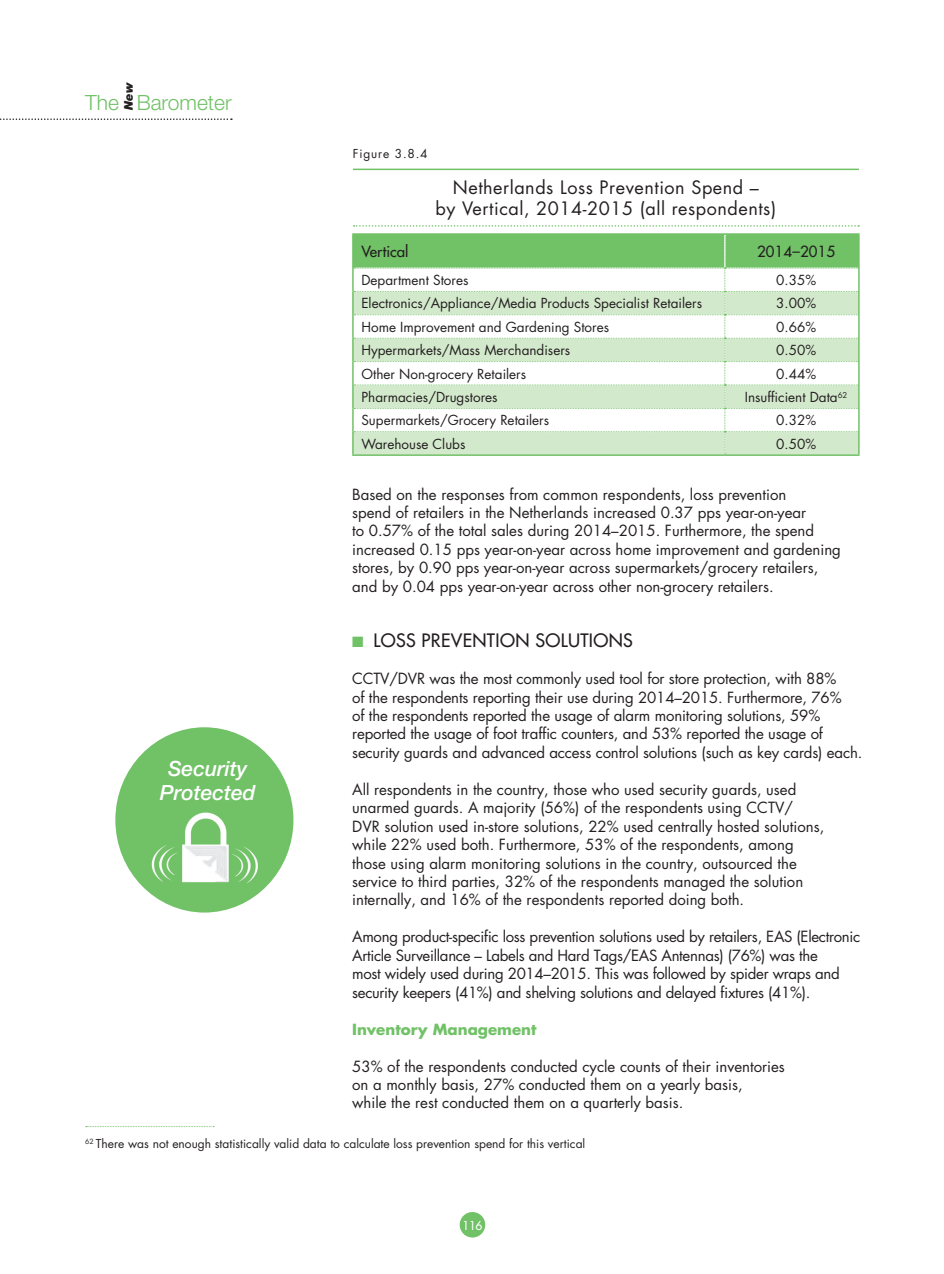
<style>
.page{position:relative;width:944px;height:1274px;background:#fff}
.page>*{position:absolute;margin:0;border:0;box-sizing:border-box;transform-origin:0 0}
.Titol_Inventory{font:italic 500 21px "Helvetica Neue";color:#fff}
.t1{font:300 21px "Helvetica Neue";color:#71c167}
.Titulo_figuras_línea{font:18px "Futura";letter-spacing:.03em;color:#231f20}
._01__TITULO_futura_1{font:18px "Futura";letter-spacing:.02em;color:#231f20}
.Texto_común{font:15px/18.5px "Futura";color:#231f20}
.Texto_común-2{font:15px/18.5px "Futura";letter-spacing:-.02em;color:#231f20}
.Titol_Inventory-2{font:700 15px "Futura";color:#71c167}
.Texto_figuras_8_10{font:15px "Futura";letter-spacing:.01em;color:#231f20}
.Texto_figuras_8_10-2{font:13.5px "Futura";color:#231f20}
.Notas_pie_de_pagina{font:12px "Futura";color:#231f20}
.Numero_figura{font:12px "Futura";letter-spacing:.07em;color:#231f20}
.t2{font:12px "Futura";color:#fff}
.t3{font:italic 900 12px "Helvetica Neue";color:#231f20}
.s1{color:#71c167}
</style>
<div class="page">
<div style="left:459px;top:1212px;width:26px;height:25px;background:#71c167;border-radius:50%"></div>
<svg style="left:0;top:118px;width:232px;height:2px"></svg>
<hr style="left:352px;top:454px;width:372px;height:2px;background:#71c167">
<hr style="left:724px;top:454px;width:135px;height:2px;background:#71c167">
<hr style="left:352px;top:233px;width:372px;height:2px;background:#71c167">
<hr style="left:724px;top:233px;width:135px;height:2px;background:#71c167">
<svg style="left:352px;top:234px;width:507px;height:221px"></svg>
<svg style="left:353px;top:168px;width:506px;height:59px"></svg>
<svg style="left:86px;top:1126px;width:128px;height:1px"></svg>
<div style="left:115px;top:727px;width:178px;height:186px;background:#71c167;border-radius:50%"></div>
<img style="left:151px;top:812px;width:107px;height:72px">
<p class="t3" style="left:121px;top:110px;width:29px;rotate:-90deg">New</p>
<h1 class="t1" style="left:85px;top:90px;width:148px">The Barometer</h1>
<p class="Titol_Inventory" style="left:168px;top:756px;width:81px">Security</p>
<p class="Titol_Inventory" style="left:160px;top:780px;width:98px">Protected</p>
<p class="Numero_figura" style="left:353px;top:146px;width:76px">Figure 3.8.4</p>
<p class="Titulo_figuras_línea" style="left:453px;top:175px;width:307px">Netherlands Loss Prevention Spend –</p>
<p class="Titulo_figuras_línea" style="left:435px;top:196px;width:342px">by Vertical, 2014-2015 (all respondents)</p>
<p class="Texto_figuras_8_10" style="left:361px;top:242px;width:48px">Vertical</p>
<p class="Texto_figuras_8_10" style="left:757px;top:242px;width:80px">2014–2015</p>
<p class="Texto_figuras_8_10-2" style="left:361px;top:271px;width:108px">Department Stores</p>
<p class="Texto_figuras_8_10-2" style="left:776px;top:271px;width:41px">0.35%</p>
<p class="Texto_figuras_8_10-2" style="left:361px;top:294px;width:342px">Electronics/Appliance/Media Products Specialist Retailers</p>
<p class="Texto_figuras_8_10-2" style="left:776px;top:294px;width:41px">3.00%</p>
<p class="Texto_figuras_8_10-2" style="left:361px;top:318px;width:249px">Home Improvement and Gardening Stores</p>
<p class="Texto_figuras_8_10-2" style="left:776px;top:318px;width:41px">0.66%</p>
<p class="Texto_figuras_8_10-2" style="left:361px;top:341px;width:210px">Hypermarkets/Mass Merchandisers</p>
<p class="Texto_figuras_8_10-2" style="left:776px;top:341px;width:41px">0.50%</p>
<p class="Texto_figuras_8_10-2" style="left:361px;top:364px;width:166px">Other Non-grocery Retailers</p>
<p class="Texto_figuras_8_10-2" style="left:776px;top:364px;width:41px">0.44%</p>
<p class="Texto_figuras_8_10-2" style="left:361px;top:388px;width:138px">Pharmacies/Drugstores</p>
<p class="Texto_figuras_8_10-2" style="left:744px;top:388px;width:104px">Insufficient Data<sup>62</sup></p>
<p class="Texto_figuras_8_10-2" style="left:361px;top:411px;width:189px">Supermarkets/Grocery Retailers</p>
<p class="Texto_figuras_8_10-2" style="left:776px;top:411px;width:41px">0.32%</p>
<p class="Texto_figuras_8_10-2" style="left:361px;top:434px;width:105px">Warehouse Clubs</p>
<p class="Texto_figuras_8_10-2" style="left:776px;top:434px;width:41px">0.50%</p>
<p class="Texto_común" style="left:352px;top:485px;width:490px">Based on the responses from common respondents, loss prevention<br>spend of retailers in the Netherlands increased 0.37 pps year-on-year<br>to 0.57% of the total sales during 2014–2015. Furthermore, the spend increased 0.15 pps year-on-year across home improvement and gardening stores, by 0.90 pps year-on-year across supermarkets/grocery retailers, and by 0.04 pps year-on-year across other non-grocery retailers.</p>
<p class="_01__TITULO_futura_1" style="left:352px;top:629px;width:282px"><span class="s1">■</span> LOSS PREVENTION SOLUTIONS</p>
<p class="Texto_común" style="left:352px;top:669px;width:511px">CCTV/DVR was the most commonly used tool for store protection, with 88%<br>of the respondents reporting their use during 2014–2015. Furthermore, 76%<br>of the respondents reported the usage of alarm monitoring solutions, 59% reported the usage of foot traffic counters, and 53% reported the usage of security guards and advanced access control solutions (such as key cards) each.</p>
<p class="Texto_común" style="left:352px;top:780px;width:473px">All respondents in the country, those who used security guards, used unarmed guards. A majority (56%) of the respondents using CCTV/ DVR solution used in-store solutions, 22% used centrally hosted solutions, while 22% used both. Furthermore, 53% of the respondents, among those using alarm monitoring solutions in the country, outsourced the service to third parties, 32% of the respondents managed the solution internally, and 16% of the respondents reported doing both.</p>
<p class="Texto_común-2" style="left:352px;top:927px;width:509px">Among product-specific loss prevention solutions used by retailers, EAS (Electronic Article Surveillance – Labels and Hard Tags/EAS Antennas) (76%) was the<br>most widely used during 2014–2015. This was followed by spider wraps and security keepers (41%) and shelving solutions and delayed fixtures (41%).</p>
<p class="Titol_Inventory-2" style="left:352px;top:1019px;width:186px">Inventory Management</p>
<p class="Texto_común" style="left:352px;top:1057px;width:434px">53% of the respondents conducted cycle counts of their inventories on a monthly basis, 27% conducted them on a yearly basis,<br>while the rest conducted them on a quarterly basis.</p>
<p class="Notas_pie_de_pagina" style="left:85px;top:1136px;width:501px"><sup>62</sup> There was not enough statistically valid data to calculate loss prevention spend for this vertical</p>
<p class="t2" style="left:462px;top:1217px;width:21px">116</p>
</div>
